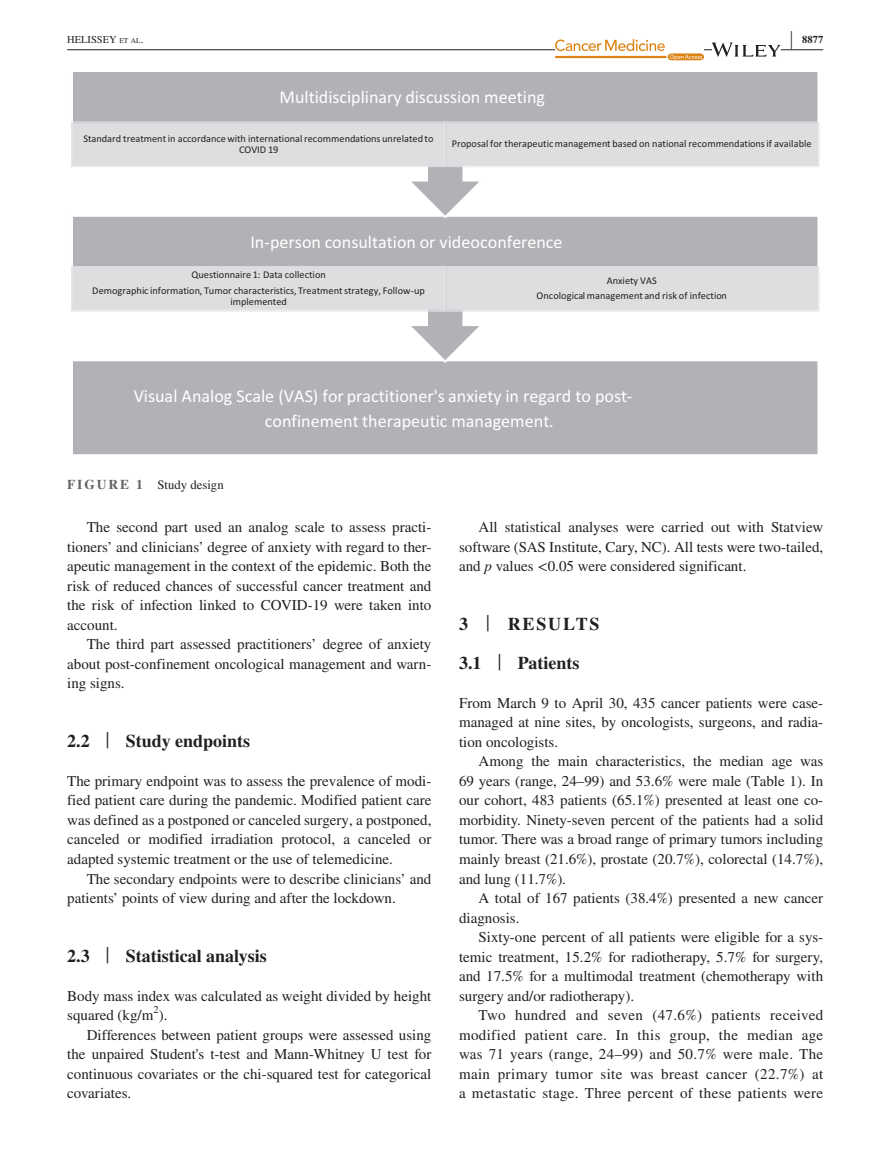
<style>
.page{position:relative;width:893px;height:1174px;background:#fff}
.page>*{position:absolute;margin:0;border:0;box-sizing:border-box;transform-origin:0 0}
.t1{font:700 25.95px "STIX";color:#231f20;scale:.36 1}
.t2{font:18.15px/24.8px "Calibri";color:#fff}
.t3{font:700 18px/39px "STIX";color:#231f20}
.t4{font:15px/19.5px "STIX";color:#231f20;text-align:justify}
.t5{font:12.75px "STIX";color:#231f20}
.t6{font:10.5px "STIX";color:#231f20}
.t7{font:700 10.5px "STIX";color:#231f20}
.t8{font:10.5px "STIX";color:#231f20}
.t9{font:10.35px/15.5px "Calibri";color:#231f20;text-align:center}
.s1{font-size:7.35px}
.s2{font-weight:700;font-size:13.5px;color:#636366}
.s3{font-weight:400;font-size:23.7px}
.s4{font-style:italic}
</style>
<div class="page">
<hr style="left:67px;top:49px;width:756px;height:1px;background:#231f20">
<svg style="left:555px;top:39px;width:149px;height:21px"></svg>
<svg style="left:712px;top:43px;width:68px;height:14px"></svg>
<div style="left:73px;top:363px;width:745px;height:92px;background:#b1b2b6"></div>
<svg style="left:73px;top:218px;width:745px;height:145px;fill:#b1b2b6"></svg>
<div style="left:71px;top:266px;width:748px;height:46px;background:#dddee0"></div>
<svg style="left:73px;top:72px;width:745px;height:146px;fill:#b1b2b6"></svg>
<svg style="left:71px;top:121px;width:748px;height:47px;background:#dddee0"></svg>
<h1 class="t1" style="left:790px;top:25px;width:7px">|</h1>
<p class="t6" style="left:67px;top:32px;width:78px">HELISSEY <span class="s1">et al</span>.</p>
<p class="t7" style="left:802px;top:33px;width:22px">8877</p>
<p class="t2" style="left:280px;top:85px;width:267px">Multidisciplinary discussion meeting</p>
<p class="t9" style="left:83px;top:133px;width:351px;line-height:11.1px">Standard treatment in accordance with international recommendations unrelated to<br>COVID 19</p>
<p class="t9" style="left:452px;top:136px;width:361px">Proposal for therapeuticmanagement based on national recommendations if available</p>
<p class="t2" style="left:250px;top:229px;width:314px">In-person consultation or videoconference</p>
<p class="t9" style="left:92px;top:267px;width:334px">Questionnaire 1: Data collection<br>Demographic information, Tumor characteristics, Treatment strategy, Follow-up</p>
<p class="t9" style="left:230px;top:294px;width:58px">implemented</p>
<p class="t9" style="left:537px;top:273px;width:192px">Anxiety VAS<br>Oncological management and risk of infection</p>
<p class="t2" style="left:265px;top:383px;width:369px;text-indent:-131px">Visual Analog Scale (VAS) for practitioner's anxiety in regard to post&shy;confinement therapeutic management.</p>
<p class="t5" style="left:67px;top:476px;width:158px"><span class="s2">FIGURE 1</span> Study design</p>
<p class="t4" style="left:67px;top:518px;width:366px;text-indent:20px">The second part used an analog scale to assess practi&shy;tioners’ and clinicians’ degree of anxiety with regard to ther&shy;apeutic management in the context of the epidemic. Both the risk of reduced chances of successful cancer treatment and the risk of infection linked to COVID-19 were taken into account.</p>
<p class="t4" style="left:67px;top:635px;width:366px;text-indent:20px">The third part assessed practitioners’ degree of anxiety about post-confinement oncological management and warn&shy;ing signs.</p>
<p class="t3" style="left:67px;top:721px;width:185px">2.2 <span class="s3">|</span> Study endpoints</p>
<p class="t4" style="left:67px;top:772px;width:366px">The primary endpoint was to assess the prevalence of modi&shy;fied patient care during the pandemic. Modified patient care was defined as a postponed or canceled surgery, a postponed, canceled or modified irradiation protocol, a canceled or adapted systemic treatment or the use of telemedicine.</p>
<p class="t4" style="left:67px;top:869px;width:366px;text-indent:20px">The secondary endpoints were to describe clinicians’ and patients’ points of view during and after the lockdown.</p>
<p class="t3" style="left:67px;top:935px;width:201px">2.3 <span class="s3">|</span> Statistical analysis</p>
<p class="t4" style="left:67px;top:986px;width:366px">Body mass index was calculated as weight divided by height squared (kg/m ).</p>
<p class="t8" style="left:153px;top:1002px;width:7px">2</p>
<p class="t4" style="left:67px;top:1025px;width:366px;text-indent:20px">Differences between patient groups were assessed using the unpaired Student's t-test and Mann-Whitney U test for continuous covariates or the chi-squared test for categorical covariates.</p>
<p class="t4" style="left:459px;top:518px;width:366px;text-indent:20px">All statistical analyses were carried out with Statview software (SAS Institute, Cary, NC). All tests were two-tailed, and <span class="s4">p</span> values &lt;0.05 were considered significant.</p>
<p class="t3" style="left:459px;top:604px;width:142px">3 <span class="s3">|</span> RESULTS<br>3.1 <span class="s3">|</span> Patients</p>
<p class="t4" style="left:459px;top:694px;width:366px">From March 9 to April 30, 435 cancer patients were case&shy;managed at nine sites, by oncologists, surgeons, and radia&shy;tion oncologists.</p>
<p class="t4" style="left:459px;top:752px;width:366px;text-indent:20px">Among the main characteristics, the median age was 69 years (range, 24–99) and 53.6% were male (Table 1). In our cohort, 483 patients (65.1%) presented at least one co&shy;morbidity. Ninety-seven percent of the patients had a solid tumor. There was a broad range of primary tumors including mainly breast (21.6%), prostate (20.7%), colorectal (14.7%), and lung (11.7%).</p>
<p class="t4" style="left:459px;top:889px;width:366px;text-indent:20px">A total of 167 patients (38.4%) presented a new cancer diagnosis.</p>
<p class="t4" style="left:459px;top:928px;width:366px;text-indent:20px">Sixty-one percent of all patients were eligible for a sys&shy;temic treatment, 15.2% for radiotherapy, 5.7% for surgery, and 17.5% for a multimodal treatment (chemotherapy with surgery and/or radiotherapy).</p>
<p class="t4" style="left:459px;top:1006px;width:366px;text-indent:20px">Two hundred and seven (47.6%) patients received modified patient care. In this group, the median age was 71 years (range, 24–99) and 50.7% were male. The main primary tumor site was breast cancer (22.7%) at a metastatic stage. Three percent of these patients were</p>
</div>
